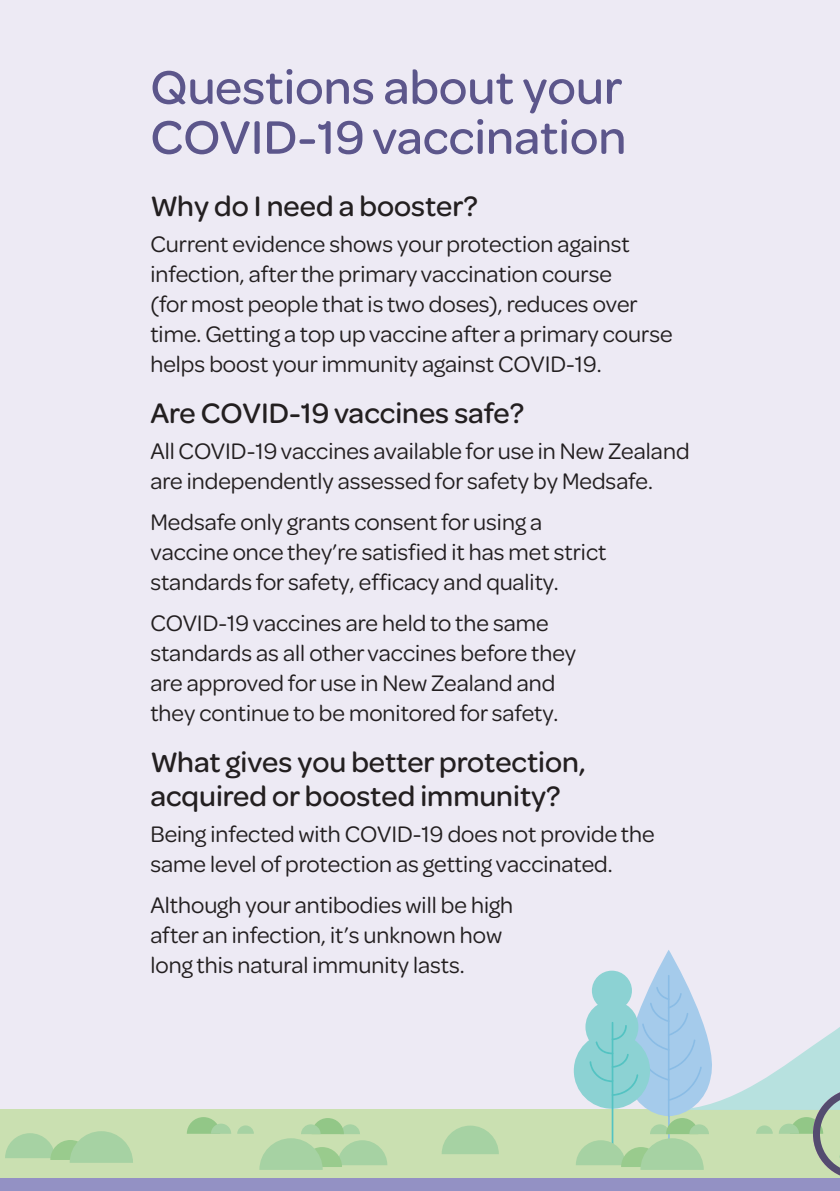
<style>
.page{position:relative;width:840px;height:1191px;background:#fff}
.page>*{position:absolute;margin:0;border:0;box-sizing:border-box;transform-origin:0 0}
.t1{font:500 50px/50px "Omnes";color:#5c568b}
.t2{font:500 30px/34px "Omnes";color:#231f20}
.t3{font:24px/30px "Omnes";color:#231f20}
</style>
<div class="page">
<div style="left:0;top:0;width:839px;height:1191px;background:#edeaf4"></div>
<div style="left:0;top:1109px;width:839px;height:69px;background:#cae0b1"></div>
<div style="left:0;top:1178px;width:839px;height:13px;background:#9391c4"></div>
<svg style="left:5px;top:1131px;width:128px;height:31px"></svg>
<svg style="left:441px;top:1125px;width:57px;height:29px"></svg>
<svg style="left:187px;top:1117px;width:44px;height:16px"></svg>
<svg style="left:237px;top:1118px;width:150px;height:51px"></svg>
<svg style="left:575px;top:950px;width:264px;height:225px"></svg>
<h1 class="t1" style="left:150px;top:59px;width:477px">Questions about your<br>COVID-19 vaccination</h1>
<p class="t2" style="left:150px;top:187px;width:329px">Why do I need a booster?</p>
<p class="t3" style="left:150px;top:227px;width:523px">Current evidence shows your protection against infection, after the primary vaccination course<br>(for most people that is two doses), reduces over time. Getting a top up vaccine after a primary course helps boost your immunity against COVID-19.</p>
<p class="t2" style="left:150px;top:394px;width:375px">Are COVID-19 vaccines safe?</p>
<p class="t3" style="left:150px;top:434px;width:540px">All COVID-19 vaccines available for use in New Zealand are independently assessed for safety by Medsafe.</p>
<p class="t3" style="left:150px;top:505px;width:457px">Medsafe only grants consent for using a vaccine once they’re satisfied it has met strict standards for safety, efficacy and quality.</p>
<p class="t3" style="left:150px;top:607px;width:427px">COVID-19 vaccines are held to the same standards as all other vaccines before they are approved for use in New Zealand and they continue to be monitored for safety.</p>
<p class="t2" style="left:150px;top:743px;width:436px">What gives you better protection, acquired or boosted immunity?</p>
<p class="t3" style="left:150px;top:817px;width:505px">Being infected with COVID-19 does not provide the same level of protection as getting vaccinated.</p>
<p class="t3" style="left:150px;top:889px;width:364px">Although your antibodies will be high after an infection, it’s unknown how long this natural immunity lasts.</p>
</div>
